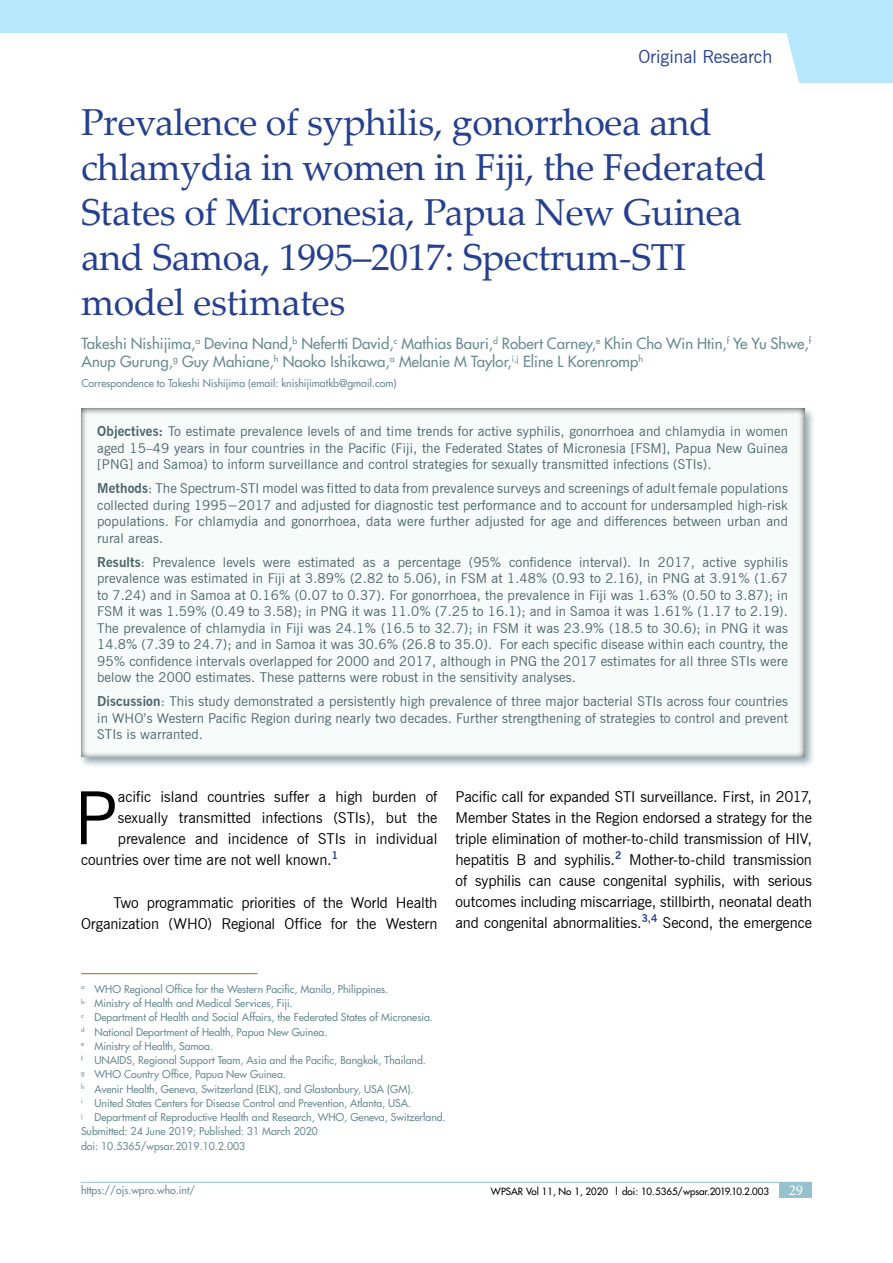
<style>
.page{position:relative;width:893px;height:1263px;background:#fff}
.page>*{position:absolute;margin:0;border:0;box-sizing:border-box;transform-origin:0 0}
.t1{font:73.05px "News Gothic BT";color:#000}
.t2{font:37.5px/45px "Palatino Linotype";letter-spacing:-.01em;color:#25408f}
.t3{font:18px "News Gothic BT";color:#25408f}
.t4{font:15px/21px "News Gothic BT";color:#000;text-align:right}
.t5{font:15px/18px "Futura LT";color:#6b8c93}
.t6{font:15px "Minion Pro";color:#fff}
.t7{font:13.5px/16.5px "News Gothic BT";letter-spacing:.01em;color:#4b656a;text-align:justify}
.t8{font:10.5px/14.2px "Futura LT";color:#6b8c93}
.t9{font:9.75px "Futura LT";color:#000}
.s1{font-weight:700}
</style>
<div class="page">
<hr style="left:81px;top:1182px;width:731px;height:1px;background:#96c2cd">
<div style="left:780px;top:1182px;width:32px;height:15px;background:#96c2cd"></div>
<div style="left:0;top:0;width:893px;height:82px;background:#b6e7fa"></div>
<div style="left:0;top:33px;width:800px;height:50px;background:#fff"></div>
<hr style="left:81px;top:973px;width:177px;height:1px;background:#b66113">
<div style="left:79px;top:406px;width:736px;height:362px;background:#6b8c93;opacity:.75"></div>
<div style="left:68px;top:399px;width:750px;height:360px;background:#f7fcfb"></div>
<h3 class="t3" style="left:638px;top:46px;width:135px">Original Research</h3>
<h2 class="t2" style="left:81px;top:99px;width:687px">Prevalence of syphilis, gonorrhoea and chlamydia in women in Fiji, the Federated States of Micronesia, Papua New Guinea and Samoa, 1995–2017: Spectrum-STI model estimates</h2>
<p class="t5" style="left:81px;top:334px;width:731px">Takeshi Nishijima,<sup>a</sup> Devina Nand,<sup>b</sup> Nefertti David,<sup>c</sup> Mathias Bauri,<sup>d</sup> Robert Carney,<sup>e</sup> Khin Cho Win Htin,<sup>f</sup> Ye Yu Shwe,<sup>f<br></sup>Anup Gurung,<sup>g</sup> Guy Mahiane,<sup>h</sup> Naoko Ishikawa,<sup>a</sup> Melanie M Taylor,<sup>i,j</sup> Eline L Korenromp<sup>h</sup></p>
<p class="t8" style="left:81px;top:376px;width:317px">Correspondence to Takeshi Nishijima (email: knishijimatkb@gmail.com)</p>
<p class="t7" style="left:97px;top:423px;width:692px"><span class="s1">Objectives:</span> To estimate prevalence levels of and time trends for active syphilis, gonorrhoea and chlamydia in women aged 15–49 years in four countries in the Pacific (Fiji, the Federated States of Micronesia [FSM], Papua New Guinea [PNG] and Samoa) to inform surveillance and control strategies for sexually transmitted infections (STIs).</p>
<p class="t7" style="left:97px;top:480px;width:692px"><span class="s1">Methods</span>: The Spectrum-STI model was fitted to data from prevalence surveys and screenings of adult female populations collected during 1995−2017 and adjusted for diagnostic test performance and to account for undersampled high-risk populations. For chlamydia and gonorrhoea, data were further adjusted for age and differences between urban and rural areas.</p>
<p class="t7" style="left:97px;top:554px;width:692px"><span class="s1">Results</span>: Prevalence levels were estimated as a percentage (95% confidence interval). In 2017, active syphilis prevalence was estimated in Fiji at 3.89% (2.82 to 5.06), in FSM at 1.48% (0.93 to 2.16), in PNG at 3.91% (1.67 to 7.24) and in Samoa at 0.16% (0.07 to 0.37). For gonorrhoea, the prevalence in Fiji was 1.63% (0.50 to 3.87); in FSM it was 1.59% (0.49 to 3.58); in PNG it was 11.0% (7.25 to 16.1); and in Samoa it was 1.61% (1.17 to 2.19).<br>The prevalence of chlamydia in Fiji was 24.1% (16.5 to 32.7); in FSM it was 23.9% (18.5 to 30.6); in PNG it was 14.8% (7.39 to 24.7); and in Samoa it was 30.6% (26.8 to 35.0). For each specific disease within each country, the 95% confidence intervals overlapped for 2000 and 2017, although in PNG the 2017 estimates for all three STIs were below the 2000 estimates. These patterns were robust in the sensitivity analyses.</p>
<p class="t7" style="left:97px;top:693px;width:692px"><span class="s1">Discussion</span>: This study demonstrated a persistently high prevalence of three major bacterial STIs across four countries in WHO’s Western Pacific Region during nearly two decades. Further strengthening of strategies to control and prevent STIs is warranted.</p>
<h1 class="t1" style="left:74px;top:774px;width:45px">P</h1>
<p class="t4" style="left:118px;top:786px;width:321px">acific island countries suffer a high burden of</p>
<p class="t4" style="left:118px;top:807px;width:321px">sexually transmitted infections (STIs), but the</p>
<p class="t4" style="left:118px;top:828px;width:321px">prevalence and incidence of STIs in individual</p>
<p class="t4" style="left:81px;top:849px;width:259px">countries over time are not well known.<sup>1</sup></p>
<p class="t4" style="left:81px;top:892px;width:358px">Two programmatic priorities of the World Health<br>Organization (WHO) Regional Office for the Western</p>
<p class="t4" style="left:455px;top:786px;width:358px;text-align:justify">Pacific call for expanded STI surveillance. First, in 2017, Member States in the Region endorsed a strategy for the triple elimination of mother-to-child transmission of HIV, hepatitis B and syphilis.<sup>2</sup> Mother-to-child transmission of syphilis can cause congenital syphilis, with serious outcomes including miscarriage, stillbirth, neonatal death and congenital abnormalities.<sup>3,4</sup> Second, the emergence</p>
<p class="t8" style="left:81px;top:982px;width:366px"><sup>a</sup> WHO Regional Office for the Western Pacific, Manila, Philippines.<br><sup>b</sup> Ministry of Health and Medical Services, Fiji.<br><sup>c</sup> Department of Health and Social Affairs, the Federated States of Micronesia.<br><sup>d</sup> National Department of Health, Papua New Guinea.<br><sup>e</sup> Ministry of Health, Samoa.<br><sup>f</sup> UNAIDS, Regional Support Team, Asia and the Pacific, Bangkok, Thailand.<br><sup>g</sup> WHO Country Office, Papua New Guinea.<br><sup>h</sup> Avenir Health, Geneva, Switzerland (ELK), and Glastonbury, USA (GM).<br><sup>i</sup> United States Centers for Disease Control and Prevention, Atlanta, USA.<br><sup>j</sup> Department of Reproductive Health and Research, WHO, Geneva, Switzerland.<br>Submitted: 24 June 2019; Published: 31 March 2020<br>doi: 10.5365/wpsar.2019.10.2.003</p>
<p class="t8" style="left:81px;top:1183px;width:116px">https://ojs.wpro.who.int/</p>
<p class="t6" style="left:789px;top:1180px;width:16px">29</p>
<p class="t9" style="left:491px;top:1185px;width:280px">WPSAR Vol 11, No 1, 2020 | doi: 10.5365/wpsar.2019.10.2.003</p>
</div>
